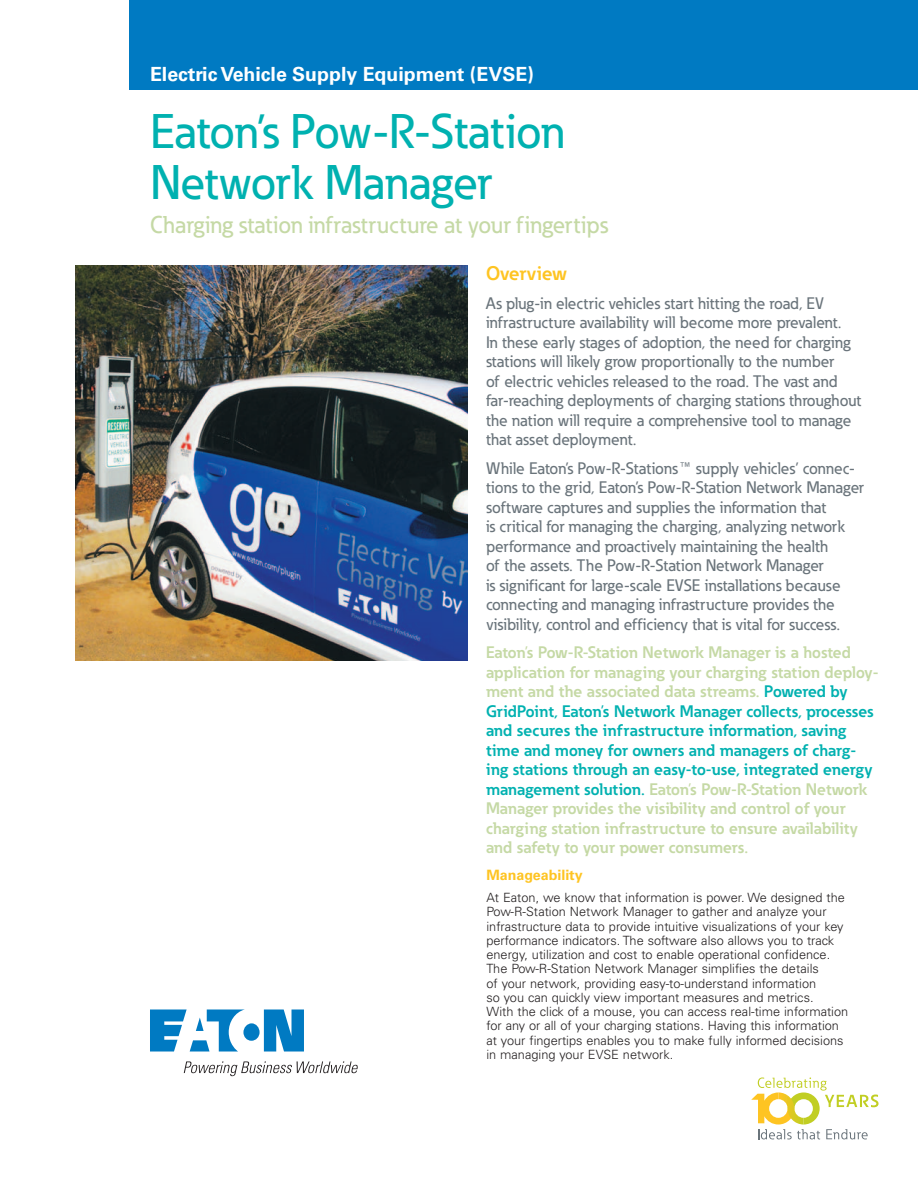
<style>
.page{position:relative;width:918px;height:1188px;background:#fff}
.page>*{position:absolute;margin:0;border:0;box-sizing:border-box;transform-origin:0 0}
._01_Headline___ADJ_C{font:500 48px/51px "Eaton";letter-spacing:-.005em;color:#00b1b0}
._01_Headline___ADJ_C-2{font:500 24px "Eaton";color:#c5d9a5}
._00_Product__Line_2{font:700 19.5px "Univers LT Std";color:#fff}
._01_Overview__11_pt{font:700 19.5px "Eaton";color:#fec422}
._01_Overview__11_pt-2{font:500 16.5px/19.5px "Eaton";color:#6a747b}
._01_Overview__11_pt-3{font:700 16.5px/19.5px "Eaton";color:#c5d9a5}
._02_Body_Head__9_5_p{font:700 14.25px "Univers LT Std";color:#fec422}
._02_Body__8_5_pt{font:300 12.75px/14.2px "Univers LT Std";color:#231f20}
.s1{font-family:"Universal Newswith Comm Pi";font-weight:400}
.s2{color:#00b1b0}
</style>
<div class="page">
<img style="left:75px;top:266px;width:393px;height:394px">
<svg style="left:751px;top:1077px;width:128px;height:62px"></svg>
<div style="left:129px;top:0;width:789px;height:90px;background:#007ac2"></div>
<svg style="left:150px;top:1010px;width:154px;height:42px"></svg>
<svg style="left:184px;top:1061px;width:174px;height:15px"></svg>
<p class="_00_Product__Line_2" style="left:150px;top:63px;width:385px">Electric Vehicle Supply Equipment (EVSE)</p>
<p class="_01_Headline___ADJ_C" style="left:150px;top:105px;width:416px">Eaton’s Pow-R-Station<br>Network Manager</p>
<p class="_01_Headline___ADJ_C-2" style="left:150px;top:210px;width:460px">Charging station infrastructure at your fingertips</p>
<p class="_01_Overview__11_pt" style="left:486px;top:261px;width:82px">Overview</p>
<p class="_01_Overview__11_pt-2" style="left:486px;top:293px;width:377px">As plug-in electric vehicles start hitting the road, EV infrastructure availability will become more prevalent.<br>In these early stages of adoption, the need for charging stations will likely grow proportionally to the number<br>of electric vehicles released to the road. The vast and far-reaching deployments of charging stations throughout the nation will require a comprehensive tool to manage that asset deployment.</p>
<p class="_01_Overview__11_pt-2" style="left:486px;top:458px;width:380px">While Eaton’s Pow-R-Stations<span class="s1">E</span> supply vehicles’ connec&shy;tions to the grid, Eaton’s Pow-R-Station Network Manager software captures and supplies the information that<br>is critical for managing the charging, analyzing network performance and proactively maintaining the health<br>of the assets. The Pow-R-Station Network Manager<br>is significant for large-scale EVSE installations because connecting and managing infrastructure provides the visibility, control and efficiency that is vital for success.</p>
<p class="_01_Overview__11_pt-3" style="left:486px;top:643px;width:394px">Eaton’s Pow-R-Station Network Manager is a hosted application for managing your charging station deploy&shy;ment and the associated data streams. <span class="s2">Powered by GridPoint, Eaton’s Network Manager collects, processes and secures the infrastructure information, saving time and money for owners and managers of charg&shy;ing stations through an easy-to-use, integrated energy management solution.</span> Eaton’s Pow-R-Station Network Manager provides the visibility and control of your charging station infrastructure to ensure availability and safety to your power consumers.</p>
<p class="_02_Body_Head__9_5_p" style="left:486px;top:867px;width:98px">Manageability</p>
<p class="_02_Body__8_5_pt" style="left:486px;top:890px;width:363px">At Eaton, we know that information is power. We designed the Pow-R-Station Network Manager to gather and analyze your infrastructure data to provide intuitive visualizations of your key performance indicators. The software also allows you to track energy, utilization and cost to enable operational confidence.<br>The Pow-R-Station Network Manager simplifies the details<br>of your network, providing easy-to-understand information<br>so you can quickly view important measures and metrics.<br>With the click of a mouse, you can access real-time information for any or all of your charging stations. Having this information at your fingertips enables you to make fully informed decisions in managing your EVSE network.</p>
</div>
